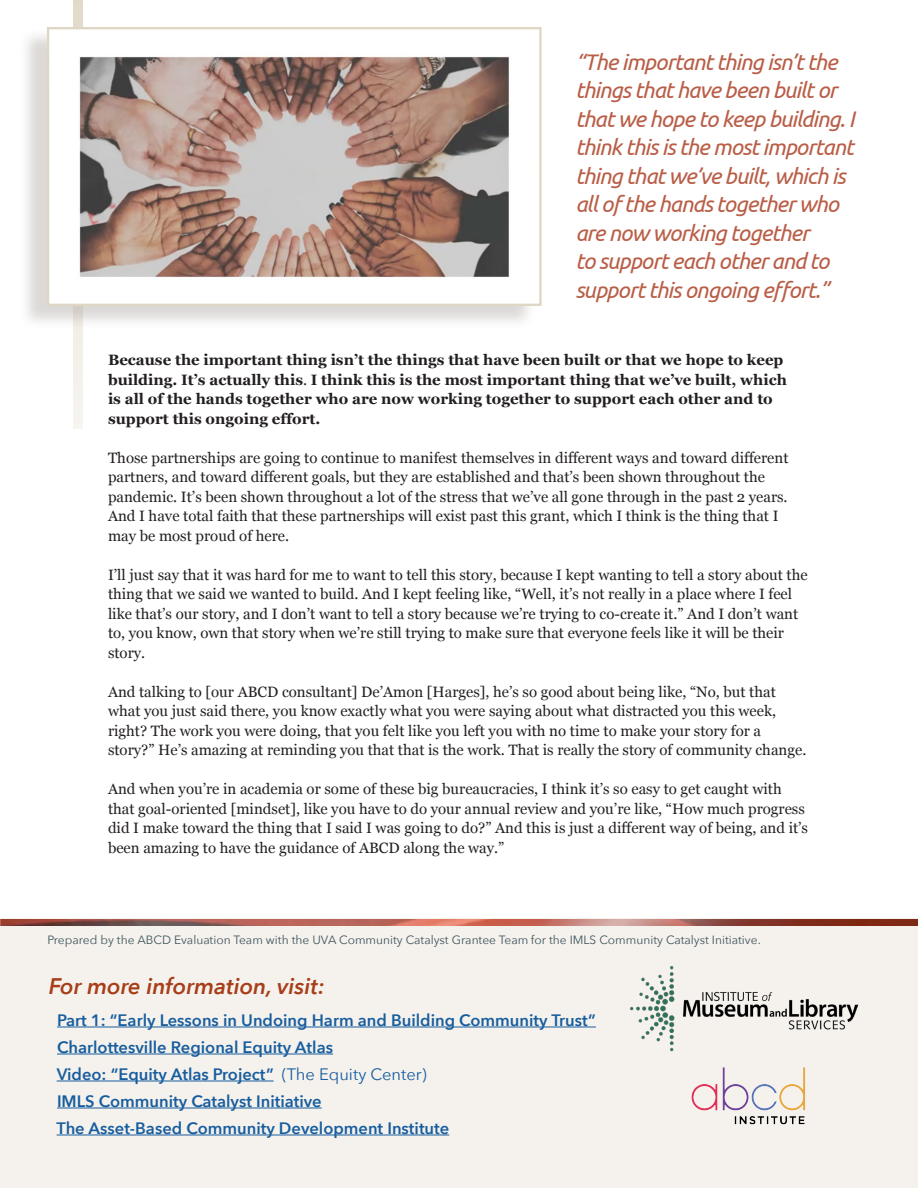
<style>
.page{position:relative;width:918px;height:1188px;background:#fff}
.page>*{position:absolute;margin:0;border:0;box-sizing:border-box;transform-origin:0 0}
.t1{font:italic 22.5px/28.5px "Ubuntu";letter-spacing:-.04em;color:#b95e47}
.t2{font:italic 600 22.5px "Avenir Next";color:#a73e19}
.t3{font:600 16.5px/27px "Avenir Next";color:#175d9e}
.t4{font:15px/19.5px "Georgia";color:#231f20}
.t5{font:700 15px/19.5px "Georgia";color:#231f20}
.t6{font:12px "Avenir Next";color:#3f555d}
.s1{font-weight:400}
</style>
<div class="page">
<svg style="left:74px;top:0;width:9px;height:428px"></svg>
<div style="left:1px;top:919px;width:917px;height:269px;background:#f5f2ed"></div>
<img style="left:0;top:919px;width:918px;height:7px">
<hr style="left:57px;top:1027px;width:539px;height:1px;background:#175d9e">
<hr style="left:57px;top:1054px;width:276px;height:1px;background:#175d9e">
<hr style="left:57px;top:1081px;width:217px;height:1px;background:#175d9e">
<hr style="left:57px;top:1108px;width:265px;height:1px;background:#175d9e">
<hr style="left:57px;top:1135px;width:392px;height:1px;background:#175d9e">
<img style="left:630px;top:965px;width:229px;height:87px">
<img style="left:691px;top:1067px;width:115px;height:58px">
<div style="left:19px;top:28px;width:518px;height:302px;background:#7e756e;opacity:.28"></div>
<img style="left:50px;top:30px;width:487px;height:273px">
<div style="left:47px;top:27px;width:495px;height:279px;border:2px solid #dfd6c4"></div>
<p class="t1" style="left:575px;top:47px;width:281px">“The important thing isn’t the things that have been built or that we hope to keep building. I think this is the most important thing that we’ve built, which is all of the hands together who are now working together<br>to support each other and to support this ongoing effort.”</p>
<p class="t5" style="left:108px;top:350px;width:680px">Because the important thing isn’t the things that have been built or that we hope to keep building. It’s actually this<span class="s1">.</span> I think this is the most important thing that we’ve built, which is all of the hands together who are now working together to support each other and to support this ongoing effort.</p>
<p class="t4" style="left:108px;top:447px;width:682px">Those partnerships are going to continue to manifest themselves in different ways and toward different partners, and toward different goals, but they are established and that’s been shown throughout the pandemic. It’s been shown throughout a lot of the stress that we’ve all gone through in the past 2 years.<br>And I have total faith that these partnerships will exist past this grant, which I think is the thing that I may be most proud of here.</p>
<p class="t4" style="left:108px;top:564px;width:701px">I’ll just say that it was hard for me to want to tell this story, because I kept wanting to tell a story about the thing that we said we wanted to build. And I kept feeling like, “Well, it’s not really in a place where I feel like that’s our story, and I don’t want to tell a story because we’re trying to co-create it.” And I don’t want to, you know, own that story when we’re still trying to make sure that everyone feels like it will be their story.</p>
<p class="t4" style="left:108px;top:681px;width:700px">And talking to [our ABCD consultant] De’Amon [Harges], he’s so good about being like, “No, but that what you just said there, you know exactly what you were saying about what distracted you this week, right? The work you were doing, that you felt like you left you with no time to make your story for a story?” He’s amazing at reminding you that that is the work. That is really the story of community change.</p>
<p class="t4" style="left:108px;top:779px;width:702px">And when you’re in academia or some of these big bureaucracies, I think it’s so easy to get caught with that goal-oriented [mindset], like you have to do your annual review and you’re like, “How much progress did I make toward the thing that I said I was going to do?” And this is just a different way of being, and it’s been amazing to have the guidance of ABCD along the way.”</p>
<p class="t6" style="left:47px;top:930px;width:715px">Prepared by the ABCD Evaluation Team with the UVA Community Catalyst Grantee Team for the IMLS Community Catalyst Initiative.</p>
<h1 class="t2" style="left:49px;top:967px;width:278px">For more information, visit:</h1>
<p class="t3" style="left:57px;top:1006px;width:541px">Part 1: “Early Lessons in Undoing Harm and Building Community Trust” Charlottesville Regional Equity Atlas<br>Video: “Equity Atlas Project” <span class="s1">(The Equity Center)<br></span>IMLS Community Catalyst Initiative<br>The Asset-Based Community Development Institute</p>
</div>
